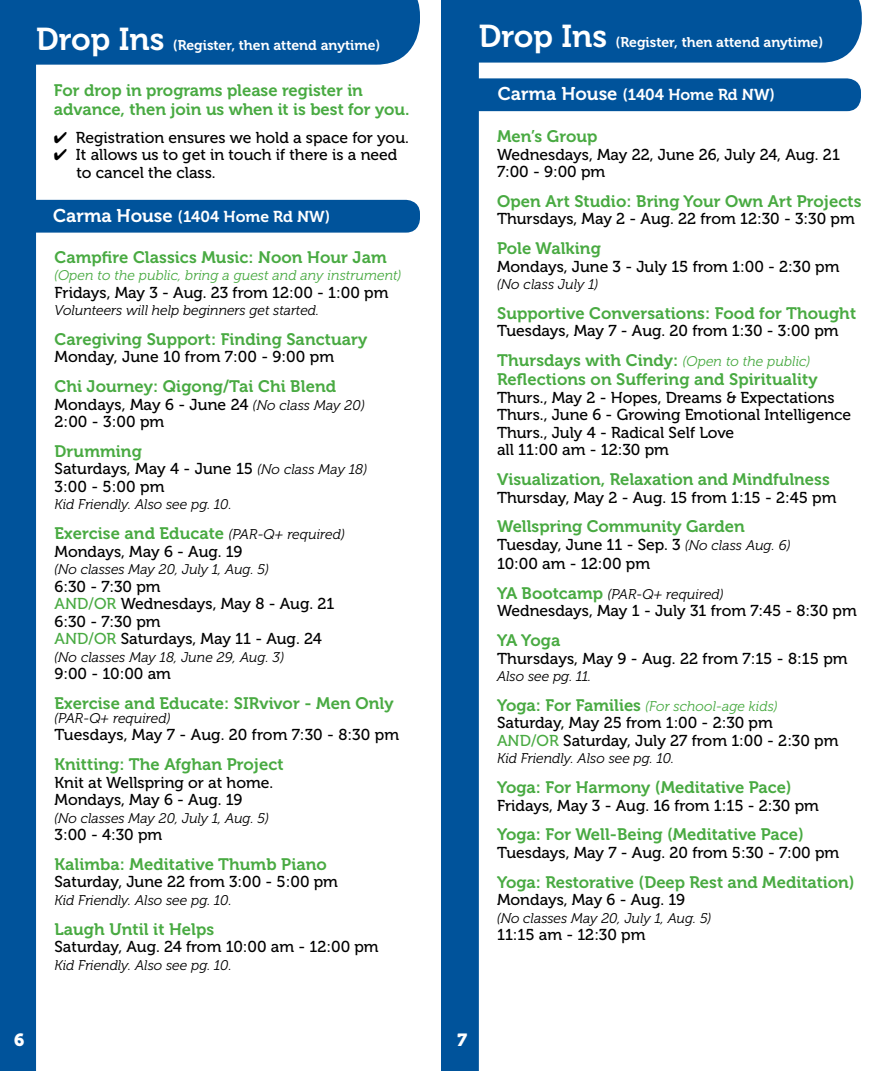
<style>
.page{position:relative;width:882px;height:1071px;background:#fff}
.page>*{position:absolute;margin:0;border:0;box-sizing:border-box;transform-origin:0 0}
.t1{font:31.5px "Museo 700";color:#fff}
.t2{font:17.5px "Museo 900";color:#fff}
.t3{font:16.62px/19.2px "Museo 700";letter-spacing:.005em;color:#49aa42}
.t4{font:15.75px/17.5px "Museo 500";color:#000}
.t5{font:15.75px "Museo 700";color:#fff}
.t6{font:italic 14px "Museo 300";color:#000}
.t7{font:italic 14px/29.8px "Museo 300";letter-spacing:.005em;color:#49aa42}
.t8{font:14px "Museo 700";color:#fff}
.s1{font-size:18.38px}
.s2{font-family:"Museo 300";font-style:italic;font-size:14px}
.s3{font-family:"Museo 300";font-style:italic;font-size:14px;color:#000}
.s4{color:#49aa42}
.s5{font-family:"Museo 700";font-style:normal;font-size:16.62px;color:#49aa42}
.s6{color:#000}
.s7{font-family:"Museo 700";font-style:normal;font-size:16.62px}
</style>
<div class="page">
<div style="left:21px;top:200px;width:399px;height:33px;background:#00539b;border-radius:14px"></div>
<div style="left:466px;top:78px;width:395px;height:33px;background:#00539b;border-radius:14px"></div>
<div style="left:0;top:65px;width:36px;height:1006px;background:#00539b"></div>
<div style="left:479px;top:0;width:383px;height:63px;background:#00539b"></div>
<div style="left:479px;top:24px;width:347px;height:35px;background:#00539b"></div>
<div style="left:441px;top:0;width:38px;height:1071px;background:#00539b"></div>
<div style="left:0;top:0;width:420px;height:65px;background:#00539b"></div>
<div style="left:36px;top:27px;width:350px;height:29px;background:#00539b"></div>
<h1 class="t1" style="left:36px;top:22px;width:130px">Drop Ins</h1>
<p class="t8" style="left:173px;top:38px;width:209px">(Register, then attend anytime)</p>
<p class="t3" style="left:54px;top:80px;width:357px">For drop in programs please register in advance, then join us when it is best for you.</p>
<p class="t4" style="left:54px;top:129px;width:357px">✔ Registration ensures we hold a space for you.</p>
<p class="t4" style="left:77px;top:146px;width:322px;text-indent:-23px">✔ It allows us to get in touch if there is a need to cancel the class.</p>
<p class="t5" style="left:53px;top:207px;width:279px"><span class="s1">Carma House</span> (1404 Home Rd NW)</p>
<p class="t3" style="left:55px;top:247px;width:334px">Campfire Classics Music: Noon Hour Jam</p>
<p class="t7" style="left:55px;top:261px;width:348px">(Open to the public, bring a guest and any instrument)</p>
<p class="t4" style="left:55px;top:284px;width:335px">Fridays, May 3 - Aug. 23 from 12:00 - 1:00 pm</p>
<p class="t6" style="left:55px;top:303px;width:266px">Volunteers will help beginners get started.</p>
<p class="t3" style="left:55px;top:330px;width:314px">Caregiving Support: Finding Sanctuary</p>
<p class="t4" style="left:55px;top:348px;width:281px">Monday, June 10 from 7:00 - 9:00 pm</p>
<p class="t3" style="left:55px;top:377px;width:283px">Chi Journey: Qigong/Tai Chi Blend</p>
<p class="t4" style="left:55px;top:396px;width:312px">Mondays, May 6 - June 24 <span class="s2">(No class May 20)<br></span>2:00 - 3:00 pm</p>
<p class="t3" style="left:55px;top:442px;width:89px">Drumming</p>
<p class="t4" style="left:55px;top:460px;width:314px">Saturdays, May 4 - June 15 <span class="s2">(No class May 18)<br></span>3:00 - 5:00 pm</p>
<p class="t6" style="left:55px;top:497px;width:179px">Kid Friendly. Also see pg. 10.</p>
<p class="t3" style="left:55px;top:524px;width:292px">Exercise and Educate <span class="s3">(PAR-Q+ required)</span></p>
<p class="t4" style="left:55px;top:543px;width:190px">Mondays, May 6 - Aug. 19</p>
<p class="t6" style="left:55px;top:562px;width:216px">(No classes May 20, July 1, Aug. 5)</p>
<p class="t4" style="left:55px;top:578px;width:281px">6:30 - 7:30 pm<br><span class="s4">AND/OR</span> Wednesdays, May 8 - Aug. 21<br>6:30 - 7:30 pm<br><span class="s4">AND/OR</span> Saturdays, May 11 - Aug. 24</p>
<p class="t6" style="left:55px;top:649px;width:231px">(No classes May 18, June 29, Aug. 3)</p>
<p class="t4" style="left:55px;top:665px;width:118px">9:00 - 10:00 am</p>
<p class="t3" style="left:55px;top:694px;width:341px">Exercise and Educate: SIRvivor - Men Only</p>
<p class="t6" style="left:55px;top:710px;width:117px">(PAR-Q+ required)</p>
<p class="t4" style="left:55px;top:726px;width:346px">Tuesdays, May 7 - Aug. 20 from 7:30 - 8:30 pm</p>
<p class="t3" style="left:55px;top:755px;width:231px">Knitting: The Afghan Project</p>
<p class="t4" style="left:55px;top:774px;width:220px">Knit at Wellspring or at home.<br>Mondays, May 6 - Aug. 19</p>
<p class="t6" style="left:55px;top:810px;width:216px">(No classes May 20, July 1, Aug. 5)</p>
<p class="t4" style="left:55px;top:826px;width:109px">3:00 - 4:30 pm</p>
<p class="t3" style="left:55px;top:855px;width:274px">Kalimba: Meditative Thumb Piano</p>
<p class="t4" style="left:55px;top:873px;width:285px">Saturday, June 22 from 3:00 - 5:00 pm</p>
<p class="t6" style="left:55px;top:892px;width:179px">Kid Friendly. Also see pg. 10.</p>
<p class="t3" style="left:55px;top:919px;width:161px">Laugh Until it Helps</p>
<p class="t4" style="left:55px;top:938px;width:326px">Saturday, Aug. 24 from 10:00 am - 12:00 pm</p>
<p class="t6" style="left:55px;top:957px;width:179px">Kid Friendly. Also see pg. 10.</p>
<p class="t2" style="left:14px;top:1030px;width:12px">6</p>
<h1 class="t1" style="left:479px;top:19px;width:130px">Drop Ins</h1>
<p class="t8" style="left:616px;top:35px;width:209px">(Register, then attend anytime)</p>
<p class="t5" style="left:498px;top:86px;width:279px"><span class="s1">Carma House</span> (1404 Home Rd NW)</p>
<p class="t3" style="left:497px;top:127px;width:102px">Men’s Group</p>
<p class="t4" style="left:497px;top:146px;width:344px">Wednesdays, May 22, June 26, July 24, Aug. 21<br>7:00 - 9:00 pm</p>
<p class="t3" style="left:497px;top:192px;width:366px">Open Art Studio: Bring Your Own Art Projects</p>
<p class="t4" style="left:497px;top:210px;width:359px">Thursdays, May 2 - Aug. 22 from 12:30 - 3:30 pm</p>
<p class="t3" style="left:497px;top:239px;width:105px">Pole Walking</p>
<p class="t4" style="left:497px;top:258px;width:344px">Mondays, June 3 - July 15 from 1:00 - 2:30 pm</p>
<p class="t6" style="left:497px;top:277px;width:103px">(No class July 1)</p>
<p class="t3" style="left:497px;top:304px;width:361px">Supportive Conversations: Food for Thought</p>
<p class="t4" style="left:497px;top:322px;width:343px">Tuesdays, May 7 - Aug. 20 from 1:30 - 3:00 pm</p>
<p class="t3" style="left:497px;top:351px;width:322px">Thursdays with Cindy: <span class="s2">(Open to the public)<br></span>Reflections on Suffering and Spirituality</p>
<p class="t4" style="left:497px;top:389px;width:356px">Thurs., May 2 - Hopes, Dreams &amp; Expectations Thurs., June 6 - Growing Emotional Intelligence Thurs., July 4 - Radical Self Love<br>all 11:00 am - 12:30 pm</p>
<p class="t3" style="left:497px;top:470px;width:334px">Visualization, Relaxation and Mindfulness</p>
<p class="t4" style="left:497px;top:489px;width:341px">Thursday, May 2 - Aug. 15 from 1:15 - 2:45 pm</p>
<p class="t3" style="left:497px;top:517px;width:249px">Wellspring Community Garden</p>
<p class="t4" style="left:497px;top:535px;width:295px;line-height:19.2px">Tuesday, June 11 - Sep. 3 <span class="s2">(No class Aug. 6)<br></span>10:00 am - 12:00 pm</p>
<p class="t6" style="left:497px;top:586px;width:228px"><span class="s5">YA Bootcamp</span> (PAR-Q+ required)</p>
<p class="t4" style="left:497px;top:602px;width:361px">Wednesdays, May 1 - July 31 from 7:45 - 8:30 pm</p>
<p class="t3" style="left:497px;top:631px;width:65px">YA Yoga</p>
<p class="t4" style="left:497px;top:650px;width:352px">Thursdays, May 9 - Aug. 22 from 7:15 - 8:15 pm</p>
<p class="t7" style="left:497px;top:661px;width:282px"><span class="s6">Also see pg. 11.<br></span><span class="s7">Yoga: For Families</span> (For school-age kids)</p>
<p class="t4" style="left:497px;top:714px;width:343px">Saturday, May 25 from 1:00 - 2:30 pm<br><span class="s4">AND/OR</span> Saturday, July 27 from 1:00 - 2:30 pm</p>
<p class="t6" style="left:497px;top:751px;width:179px">Kid Friendly. Also see pg. 10.</p>
<p class="t3" style="left:497px;top:778px;width:296px">Yoga: For Harmony (Meditative Pace)</p>
<p class="t4" style="left:497px;top:797px;width:323px">Fridays, May 3 - Aug. 16 from 1:15 - 2:30 pm</p>
<p class="t3" style="left:497px;top:825px;width:308px">Yoga: For Well-Being (Meditative Pace)</p>
<p class="t4" style="left:497px;top:844px;width:344px">Tuesdays, May 7 - Aug. 20 from 5:30 - 7:00 pm</p>
<p class="t3" style="left:497px;top:872px;width:359px">Yoga: Restorative (Deep Rest and Meditation)</p>
<p class="t4" style="left:497px;top:891px;width:190px">Mondays, May 6 - Aug. 19</p>
<p class="t6" style="left:497px;top:910px;width:216px">(No classes May 20, July 1, Aug. 5)</p>
<p class="t4" style="left:497px;top:926px;width:150px">11:15 am - 12:30 pm</p>
<p class="t2" style="left:458px;top:1030px;width:11px">7</p>
</div>
